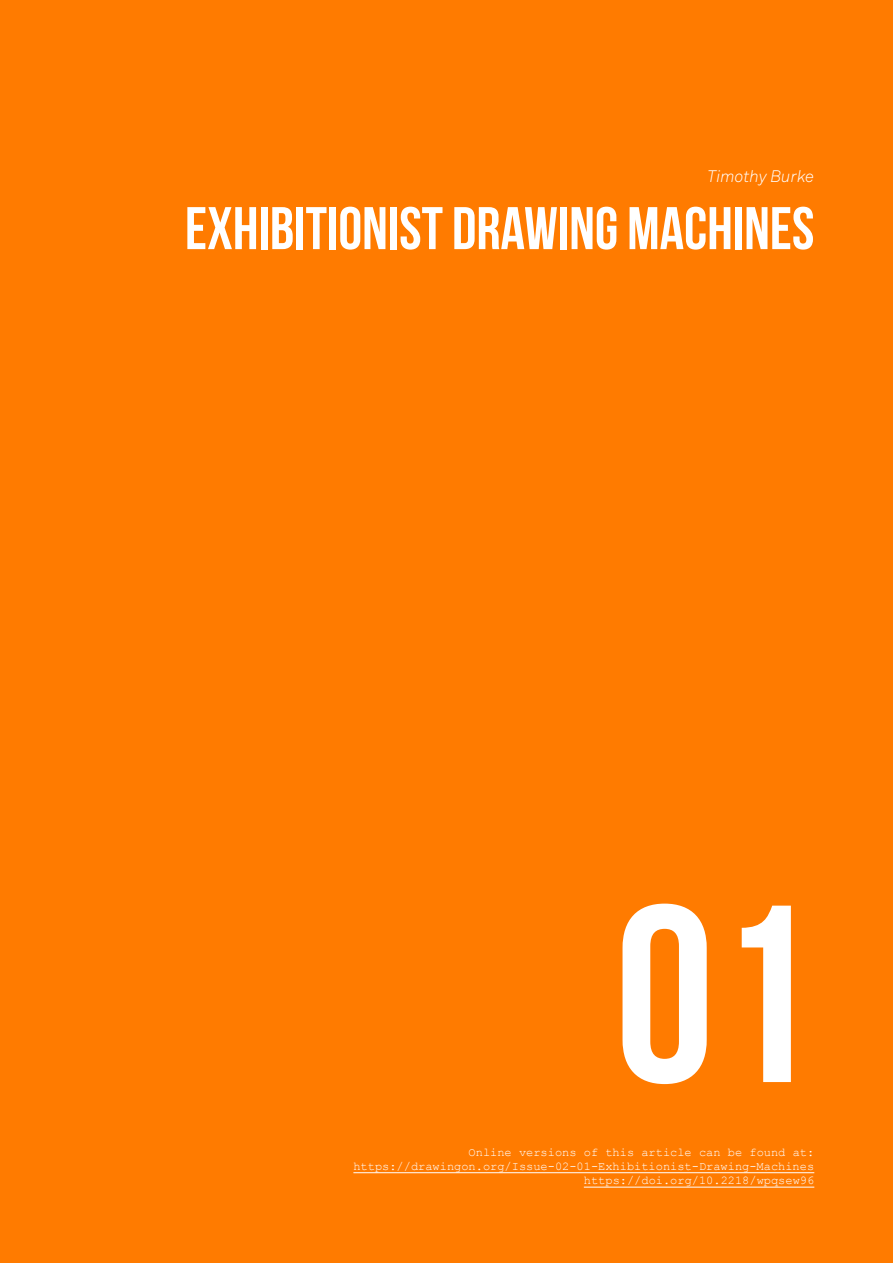
<style>
.page{position:relative;width:893px;height:1263px;background:#ff7b00}
.page>*{position:absolute;margin:0;border:0;box-sizing:border-box;transform-origin:0 0}
.t1{font:700 252px "Bebas Neue";color:#fff}
.Heading_1{font:700 60px "Bebas Neue";color:#fff}
.t2{font:italic 16.5px "Akkurat Light Pro";color:#fff}
.t3{font:12px/14.4px "Courier New";color:#fff;text-align:right}
</style>
<div class="page">
<hr style="left:353px;top:1172px;width:461px;height:1px;background:#fff">
<hr style="left:584px;top:1187px;width:230px;height:1px;background:#fff">
<p class="t2" style="left:708px;top:167px;width:108px">Timothy Burke</p>
<p class="Heading_1" style="left:185px;top:195px;width:631px">EXHIBITIONIST DRAWING MACHINES</p>
<h1 class="t1" style="left:615px;top:857px;width:201px">01</h1>
<p class="t3" style="left:353px;top:1144px;width:462px">Online versions of this article can be found at: https://drawingon.org/Issue-02-01-Exhibitionist-Drawing-Machines https://doi.org/10.2218/wpqsew96</p>
</div>
